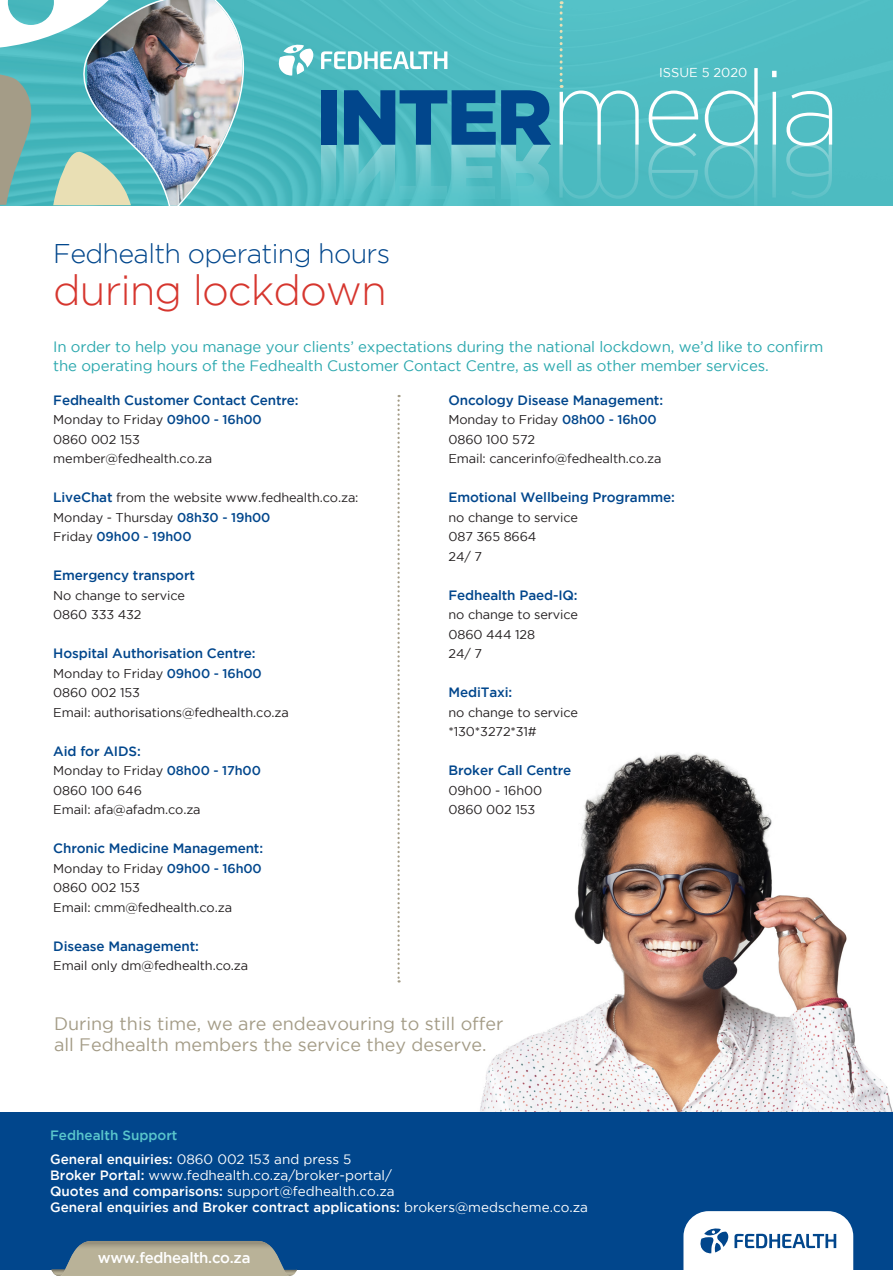
<style>
.page{position:relative;width:893px;height:1276px;background:#fff}
.page>*{position:absolute;margin:0;border:0;box-sizing:border-box;transform-origin:0 0}
.t1{font:900 77.7px "Gotham";letter-spacing:-.03em;color:#01468c}
.t2{font:300 42px "Gotham";letter-spacing:-.025em;color:#d6362e}
.t3{font:300 27px "Gotham";letter-spacing:-.025em;color:#01468c}
.t4{font:18px "Gotham";color:#a49c87}
.t5{font:15px/19.5px "Gotham";letter-spacing:-.01em;color:#2ba8ae}
.t6{font:500 15px "Gotham";letter-spacing:-.02em;color:#fff}
.t7{font:500 13.5px "Gotham";letter-spacing:-.01em;color:#01468c}
.t8{font:13.5px "Gotham";color:#fff}
.t9{font:500 13.5px "Gotham";color:#fff}
.t10{font:500 13.5px "Gotham";color:#5ac6cc}
.t11{font:12.9px "Gotham";color:#fff}
.t12{font:12.75px "Gotham";letter-spacing:-.01em;color:#231f20}
.t13{font:500 12.75px "Gotham";letter-spacing:-.01em;color:#01468c}
.s1{font-weight:200;font-size:104.85px;color:#fff}
.s2{font-weight:500;color:#01468c}
.s3{font-weight:500;font-size:13.5px;color:#01468c}
.s4{font-weight:400;color:#231f20}
.s5{font-weight:500}
.s6{font-weight:400}
</style>
<div class="page">
<img style="left:480px;top:753px;width:413px;height:359px">
<div style="left:0;top:1112px;width:893px;height:157px;background:#01468c"></div>
<svg style="left:683px;top:1211px;width:170px;height:59px;background:#dbe5ee"></svg>
<svg style="left:51px;top:1241px;width:246px;height:35px;background:#9a9e93"></svg>
<img style="left:248px;top:0;width:645px;height:206px">
<img style="left:0;top:0;width:248px;height:206px">
<svg style="left:559px;top:143px;width:273px;height:63px;background:#51bcc2"></svg>
<svg style="left:321px;top:145px;width:230px;height:54px;background:#5fc2c7"></svg>
<svg style="left:560px;top:1px;width:3px;height:87px"></svg>
<svg style="left:278px;top:44px;width:169px;height:32px"></svg>
<svg style="left:397px;top:395px;width:3px;height:587px"></svg>
<p class="t11" style="left:659px;top:65px;width:90px">ISSUE 5 2020</p>
<p class="t1" style="left:316px;top:72px;width:526px">INTER<span class="s1">media</span></p>
<p class="t3" style="left:53px;top:239px;width:338px">Fedhealth operating hours</p>
<p class="t2" style="left:53px;top:268px;width:335px">during lockdown</p>
<p class="t5" style="left:53px;top:336px;width:771px">In order to help you manage your clients’ expectations during the national lockdown, we’d like to confirm the operating hours of the Fedhealth Customer Contact Centre, as well as other member services.</p>
<p class="t7" style="left:53px;top:392px;width:247px">Fedhealth Customer Contact Centre:</p>
<p class="t12" style="left:53px;top:413px;width:210px">Monday to Friday <span class="s2">09h00 - 16h00</span></p>
<p class="t12" style="left:53px;top:432px;width:88px">0860 002 153</p>
<p class="t12" style="left:53px;top:452px;width:160px">member@fedhealth.co.za</p>
<p class="t12" style="left:53px;top:491px;width:307px"><span class="s3">LiveChat</span> from the website www.fedhealth.co.za:</p>
<p class="t12" style="left:53px;top:510px;width:219px">Monday - Thursday <span class="s2">08h30 - 19h00</span></p>
<p class="t13" style="left:53px;top:529px;width:140px"><span class="s4">Friday</span> 09h00 - 19h00</p>
<p class="t7" style="left:53px;top:568px;width:143px">Emergency transport</p>
<p class="t12" style="left:53px;top:588px;width:133px">No change to service</p>
<p class="t12" style="left:53px;top:608px;width:90px">0860 333 432</p>
<p class="t7" style="left:53px;top:646px;width:204px">Hospital Authorisation Centre:</p>
<p class="t12" style="left:53px;top:666px;width:210px">Monday to Friday <span class="s2">09h00 - 16h00</span></p>
<p class="t12" style="left:53px;top:686px;width:88px">0860 002 153</p>
<p class="t12" style="left:53px;top:705px;width:237px">Email: authorisations@fedhealth.co.za</p>
<p class="t7" style="left:53px;top:743px;width:89px">Aid for AIDS:</p>
<p class="t12" style="left:53px;top:764px;width:209px">Monday to Friday <span class="s2">08h00 - 17h00</span></p>
<p class="t12" style="left:53px;top:783px;width:90px">0860 100 646</p>
<p class="t12" style="left:53px;top:803px;width:149px">Email: afa@afadm.co.za</p>
<p class="t7" style="left:53px;top:841px;width:211px">Chronic Medicine Management:</p>
<p class="t12" style="left:53px;top:861px;width:210px">Monday to Friday <span class="s2">09h00 - 16h00</span></p>
<p class="t12" style="left:53px;top:881px;width:88px">0860 002 153</p>
<p class="t12" style="left:53px;top:900px;width:180px">Email: cmm@fedhealth.co.za</p>
<p class="t7" style="left:53px;top:938px;width:147px">Disease Management:</p>
<p class="t12" style="left:53px;top:959px;width:196px">Email only dm@fedhealth.co.za</p>
<p class="t7" style="left:448px;top:392px;width:216px">Oncology Disease Management:</p>
<p class="t12" style="left:448px;top:413px;width:210px">Monday to Friday <span class="s2">08h00 - 16h00</span></p>
<p class="t12" style="left:448px;top:432px;width:88px">0860 100 572</p>
<p class="t12" style="left:448px;top:452px;width:214px">Email: cancerinfo@fedhealth.co.za</p>
<p class="t7" style="left:448px;top:490px;width:228px">Emotional Wellbeing Programme:</p>
<p class="t12" style="left:448px;top:510px;width:131px">no change to service</p>
<p class="t12" style="left:448px;top:530px;width:89px">087 365 8664</p>
<p class="t12" style="left:448px;top:549px;width:35px">24/ 7</p>
<p class="t7" style="left:448px;top:587px;width:131px">Fedhealth Paed-IQ:</p>
<p class="t12" style="left:448px;top:608px;width:131px">no change to service</p>
<p class="t12" style="left:448px;top:627px;width:88px">0860 444 128</p>
<p class="t12" style="left:448px;top:647px;width:35px">24/ 7</p>
<p class="t7" style="left:448px;top:685px;width:65px">MediTaxi:</p>
<p class="t12" style="left:448px;top:705px;width:131px">no change to service</p>
<p class="t12" style="left:448px;top:725px;width:90px">*130*3272*31#</p>
<p class="t7" style="left:448px;top:763px;width:124px">Broker Call Centre</p>
<p class="t12" style="left:448px;top:783px;width:95px">09h00 - 16h00</p>
<p class="t12" style="left:448px;top:803px;width:88px">0860 002 153</p>
<p class="t4" style="left:54px;top:1013px;width:451px">During this time, we are endeavouring to still offer</p>
<p class="t4" style="left:54px;top:1035px;width:434px">all Fedhealth members the service they deserve.</p>
<p class="t10" style="left:50px;top:1128px;width:129px">Fedhealth Support</p>
<p class="t8" style="left:50px;top:1151px;width:303px"><span class="s5">General enquiries:</span> 0860 002 153 and press 5</p>
<p class="t8" style="left:50px;top:1167px;width:343px"><span class="s5">Broker Portal:</span> www.fedhealth.co.za/broker-portal/</p>
<p class="t8" style="left:50px;top:1184px;width:346px"><span class="s5">Quotes and comparisons:</span> support@fedhealth.co.za</p>
<p class="t9" style="left:50px;top:1200px;width:539px">General enquiries and Broker contract applications: <span class="s6">brokers@medscheme.co.za</span></p>
<p class="t6" style="left:98px;top:1248px;width:154px">www.fedhealth.co.za</p>
</div>
